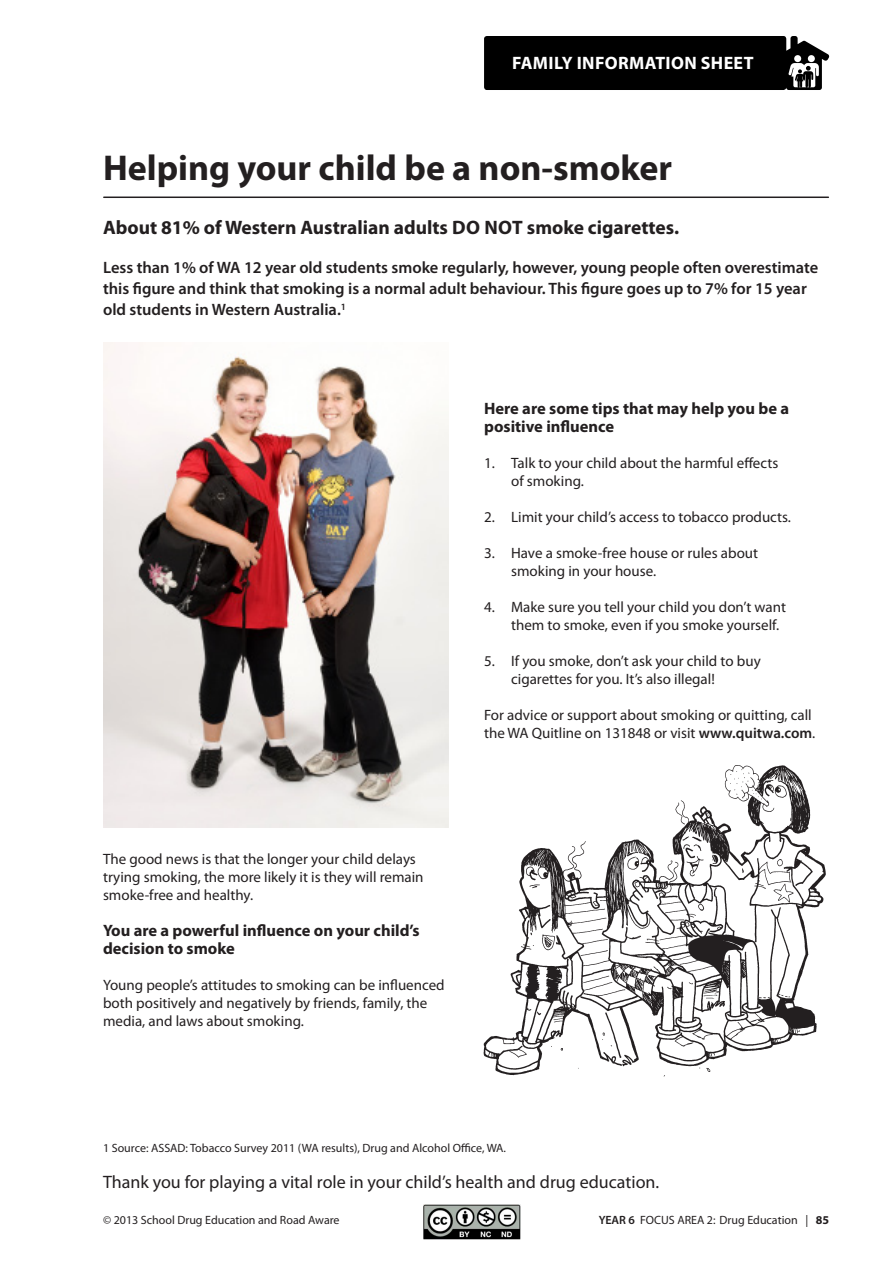
<style>
.page{position:relative;width:893px;height:1263px;background:#fff}
.page>*{position:absolute;margin:0;border:0;box-sizing:border-box;transform-origin:0 0}
.t1{font:700 36px "Myriad Pro";color:#231f20}
.t2{font:700 19.5px "Myriad Pro";color:#231f20}
.t3{font:18px "Myriad Pro";color:#231f20}
.t4{font:700 18px "Myriad Pro";letter-spacing:.02em;color:#fff}
.t5{font:600 16.5px/21px "Myriad Pro";color:#231f20}
.t6{font:700 16.5px/18px "Myriad Pro";color:#231f20}
.t7{font:15px/18px "Myriad Pro";color:#231f20}
.t8{font:12px "Myriad Pro";color:#231f20}
.s1{font-weight:600}
.s2{font-weight:700}
</style>
<div class="page">
<img style="left:483px;top:765px;width:343px;height:312px">
<svg style="left:484px;top:36px;width:345px;height:54px;background:#0e0e0e"></svg>
<hr style="left:104px;top:197px;width:724px;height:1px;background:#231f20">
<img style="left:103px;top:342px;width:345px;height:486px">
<img style="left:423px;top:1205px;width:97px;height:35px">
<p class="t4" style="left:512px;top:51px;width:76px">family infor</p>
<p class="t4" style="left:629px;top:51px;width:19px">mation</p>
<p class="t4" style="left:701px;top:51px;width:34px">sheet</p>
<h1 class="t1" style="left:103px;top:144px;width:571px">Helping your child be a non-smoker</h1>
<h2 class="t2" style="left:103px;top:215px;width:395px">About 81% of Western Australian adults do not</h2>
<h2 class="t2" style="left:527px;top:215px;width:154px">smoke cigarettes.</h2>
<p class="t5" style="left:103px;top:257px;width:717px">Less than 1% of WA 12 year old students smoke regularly, however, young people often overestimate this figure and think that smoking is a normal adult behaviour. This figure goes up to 7% for 15 year old students in Western Australia.<sup>1</sup></p>
<p class="t6" style="left:484px;top:399px;width:306px">Here are some tips that may help you be a positive influence</p>
<p class="t7" style="left:511px;top:454px;width:269px;text-indent:-27px">1. Talk to your child about the harmful effects of smoking.</p>
<p class="t7" style="left:484px;top:508px;width:308px">2. Limit your child’s access to tobacco products.</p>
<p class="t7" style="left:511px;top:544px;width:249px;text-indent:-27px">3. Have a smoke-free house or rules about smoking in your house.</p>
<p class="t7" style="left:511px;top:598px;width:276px;text-indent:-27px">4. Make sure you tell your child you don’t want them to smoke, even if you smoke yourself.</p>
<p class="t7" style="left:511px;top:652px;width:251px;text-indent:-27px">5. If you smoke, don’t ask your child to buy cigarettes for you. It’s also illegal!</p>
<p class="t7" style="left:484px;top:706px;width:333px">For advice or support about smoking or quitting, call the WA Quitline on 131848 or visit <span class="s1">www.quitwa.com</span>.</p>
<p class="t7" style="left:103px;top:850px;width:322px">The good news is that the longer your child delays trying smoking, the more likely it is they will remain smoke-free and healthy.</p>
<p class="t6" style="left:103px;top:921px;width:318px">You are a powerful influence on your child’s decision to smoke</p>
<p class="t7" style="left:103px;top:976px;width:343px">Young people’s attitudes to smoking can be influenced both positively and negatively by friends, family, the media, and laws about smoking.</p>
<p class="t8" style="left:103px;top:1141px;width:404px">1 Source: ASSAD: Tobacco Survey 2011 (WA results), Drug and Alcohol Office, WA.</p>
<p class="t3" style="left:103px;top:1171px;width:558px">Thank you for playing a vital role in your child’s health and drug education.</p>
<p class="t8" style="left:103px;top:1213px;width:238px">© 2013 School Drug Education and Road Aware</p>
<p class="t8" style="left:599px;top:1213px;width:232px"><span class="s1">YEAR 6</span> FOCUS AREA 2: Drug Education | <span class="s2">85</span></p>
</div>
